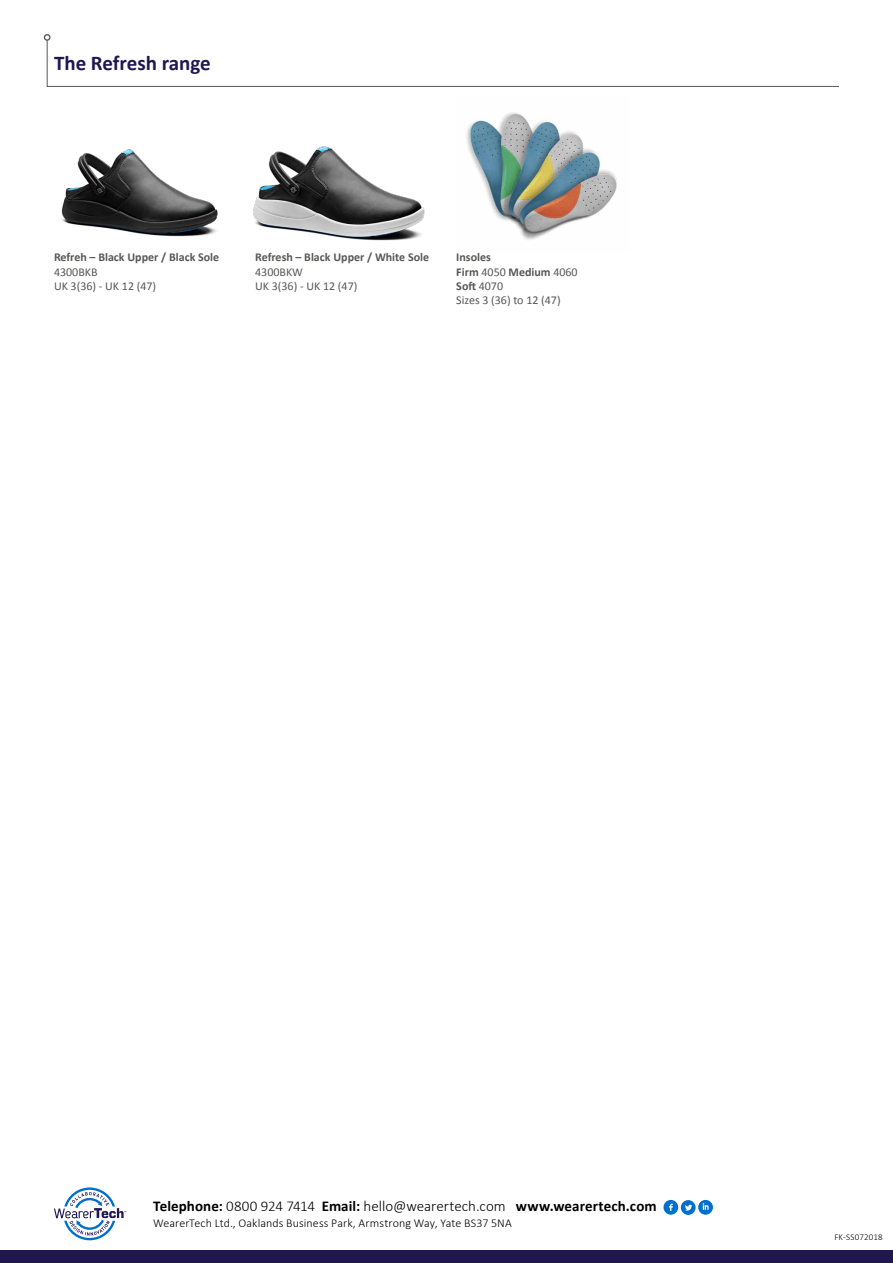
<style>
.page{position:relative;width:893px;height:1263px;background:#fff}
.page>*{position:absolute;margin:0;border:0;box-sizing:border-box;transform-origin:0 0}
.t1{font:700 21px "Calibri";color:#201751}
.t2{font:700 15px "Calibri";letter-spacing:.005em;color:#000}
.t3{font:12px/14.4px "Calibri";color:#575756}
.t4{font:300 12px "Calibri";letter-spacing:.01em;color:#000}
.t5{font:700 12px "Calibri";color:#575756}
.t6{font:300 9px "Calibri";letter-spacing:.015em;color:#000}
.s1{font-weight:700}
.s2{font-weight:300}
</style>
<div class="page">
<div style="left:0;top:1250px;width:893px;height:13px;background:#201751"></div>
<svg style="left:46px;top:41px;width:793px;height:46px"></svg>
<div style="left:44px;top:34px;width:7px;height:7px;border:1px solid #575756;border-radius:50%"></div>
<svg style="left:663px;top:1200px;width:50px;height:15px"></svg>
<svg style="left:54px;top:1187px;width:72px;height:53px"></svg>
<img style="left:466px;top:112px;width:151px;height:128px">
<img style="left:61px;top:149px;width:157px;height:88px">
<img style="left:253px;top:146px;width:172px;height:95px">
<h1 class="t1" style="left:54px;top:49px;width:158px">The Refresh range</h1>
<p class="t5" style="left:54px;top:250px;width:167px">Refreh – Black Upper / Black Sole</p>
<p class="t3" style="left:54px;top:264px;width:104px">4300BKB<br>UK 3(36) - UK 12 (47)</p>
<p class="t5" style="left:255px;top:250px;width:175px">Refresh – Black Upper / White Sole</p>
<p class="t3" style="left:255px;top:264px;width:104px">4300BKW<br>UK 3(36) - UK 12 (47)</p>
<p class="t3" style="left:456px;top:250px;width:123px"><span class="s1">Insoles<br>Firm</span> 4050 <span class="s1">Medium</span> 4060<br><span class="s1">Soft</span> 4070<br>Sizes 3 (36) to 12 (47)</p>
<p class="t2" style="left:153px;top:1196px;width:505px">Telephone: <span class="s2">0800 924 7414</span> Email: <span class="s2">hello@wearertech.com</span> www.wearertech.com</p>
<p class="t4" style="left:153px;top:1216px;width:360px">WearerTech Ltd., Oaklands Business Park, Armstrong Way, Yate BS37 5NA</p>
<p class="t6" style="left:834px;top:1231px;width:50px">FK-SS072018</p>
</div>
